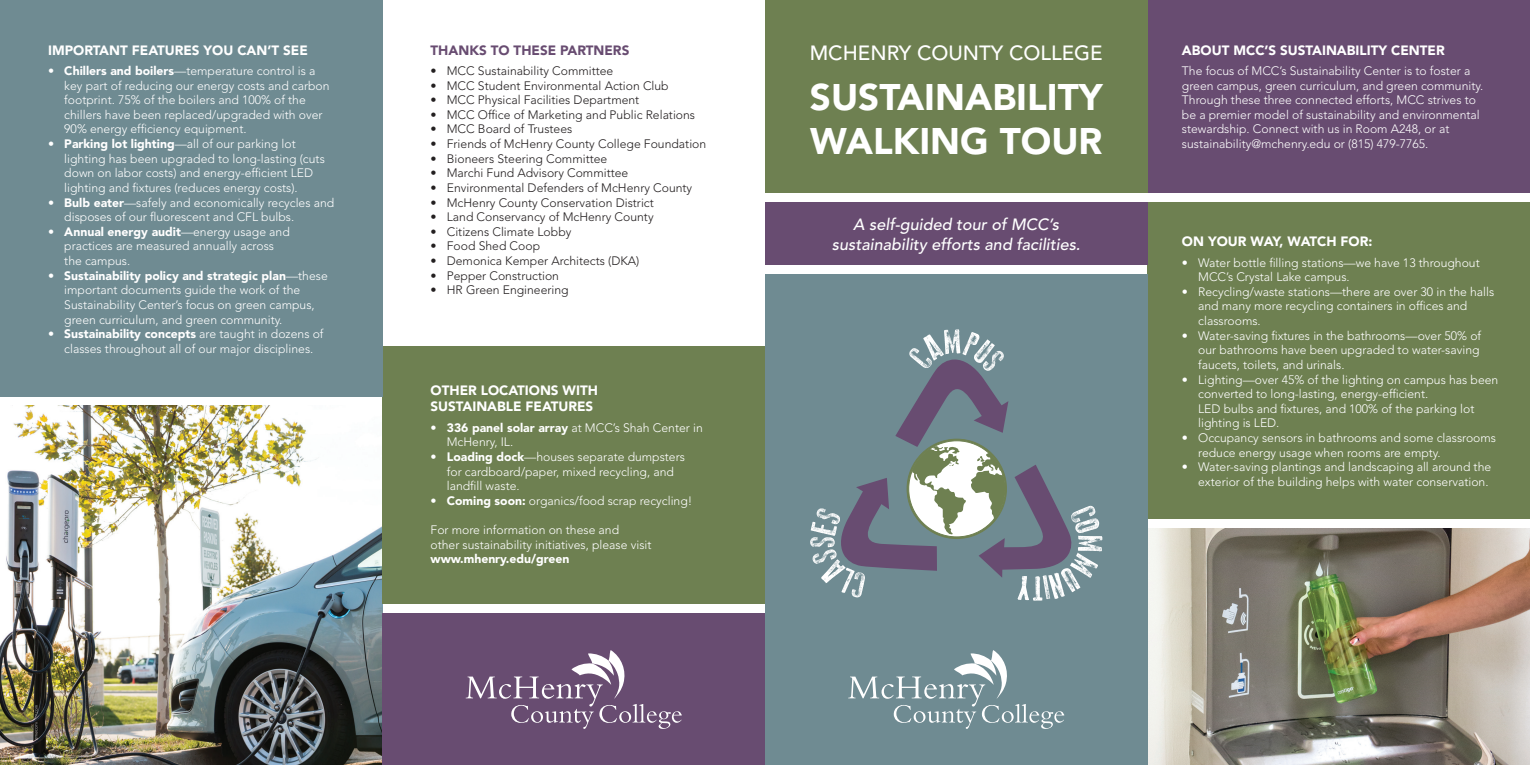
<style>
.page{position:relative;width:1530px;height:765px;background:#fff}
.page>*{position:absolute;margin:0;border:0;box-sizing:border-box;transform-origin:0 0}
.t1{font:900 36.75px/44.1px "Avenir LT Std";color:#fff}
.t2{font:500 20.5px "Avenir LT Std";color:#fff}
.t3{font:italic 500 16.25px/19.5px "Avenir LT Std";color:#fff;text-align:center}
.t4{font:900 13.5px/16.1px "Avenir LT Std";color:#fff}
.t5{font:900 13.5px "Avenir LT Std";color:#684c71}
.t6{font:300 12.25px/14.6px "Avenir LT Std";color:#fff}
.t7{font:300 12.25px "Avenir LT Std";color:#231f20}
.s1{font-weight:900}
</style>
<div class="page">
<img style="left:1148px;top:529px;width:382px;height:236px">
<img style="left:0;top:406px;width:382px;height:359px">
<div style="left:382px;top:347px;width:383px;height:257px;background:#6e8051"></div>
<div style="left:382px;top:614px;width:383px;height:151px;background:#684c71"></div>
<div style="left:1148px;top:0;width:382px;height:193px;background:#684c71"></div>
<div style="left:1148px;top:202px;width:382px;height:317px;background:#6e8051"></div>
<div style="left:765px;top:274px;width:383px;height:491px;background:#6f8b92"></div>
<div style="left:0;top:0;width:382px;height:397px;background:#6f8b92"></div>
<div style="left:765px;top:0;width:383px;height:193px;background:#6e8051"></div>
<div style="left:765px;top:202px;width:383px;height:63px;background:#684c71"></div>
<svg style="left:848px;top:650px;width:216px;height:79px"></svg>
<svg style="left:466px;top:650px;width:216px;height:79px"></svg>
<svg style="left:810px;top:329px;width:292px;height:272px"></svg>
<p class="t4" style="left:48px;top:42px;width:261px">IMPORTANT FEATURES YOU CAN’T SEE</p>
<p class="t6" style="left:64px;top:63px;width:267px;text-indent:-16px"><span class="s1">• Chillers and boilers</span>—temperature control is a key part of reducing our energy costs and carbon footprint. 75% of the boilers and 100% of the chillers have been replaced/upgraded with over 90% energy efficiency equipment.</p>
<p class="t6" style="left:64px;top:137px;width:262px;text-indent:-16px"><span class="s1">• Parking lot lighting</span>—all of our parking lot lighting has been upgraded to long-lasting (cuts down on labor costs) and energy-efficient LED lighting and fixtures (reduces energy costs).</p>
<p class="t6" style="left:64px;top:195px;width:271px;text-indent:-16px"><span class="s1">• Bulb eater</span>—safely and economically recycles and disposes of our fluorescent and CFL bulbs.</p>
<p class="t6" style="left:64px;top:224px;width:227px;text-indent:-16px"><span class="s1">• Annual energy audit</span>—energy usage and practices are measured annually across the campus.</p>
<p class="t6" style="left:64px;top:268px;width:265px;text-indent:-16px"><span class="s1">• Sustainability policy and strategic plan</span>—these important documents guide the work of the Sustainability Center’s focus on green campus, green curriculum, and green community.</p>
<p class="t6" style="left:48px;top:327px;width:277px;text-align:center"><span class="s1">• Sustainability concepts</span> are taught in dozens of classes throughout all of our major disciplines.</p>
<p class="t5" style="left:431px;top:42px;width:200px">THANKS TO THESE PARTNERS</p>
<p class="t7" style="left:431px;top:64px;width:184px">• MCC Sustainability Committee</p>
<p class="t7" style="left:431px;top:78px;width:240px">• MCC Student Environmental Action Club</p>
<p class="t7" style="left:431px;top:93px;width:210px">• MCC Physical Facilities Department</p>
<p class="t7" style="left:431px;top:107px;width:266px">• MCC Office of Marketing and Public Relations</p>
<p class="t7" style="left:431px;top:122px;width:143px">• MCC Board of Trustees</p>
<p class="t7" style="left:431px;top:137px;width:277px">• Friends of McHenry County College Foundation</p>
<p class="t7" style="left:431px;top:151px;width:178px">• Bioneers Steering Committee</p>
<p class="t7" style="left:431px;top:166px;width:199px">• Marchi Fund Advisory Committee</p>
<p class="t7" style="left:431px;top:181px;width:263px">• Environmental Defenders of McHenry County</p>
<p class="t7" style="left:431px;top:195px;width:225px">• McHenry County Conservation District</p>
<p class="t7" style="left:431px;top:210px;width:225px">• Land Conservancy of McHenry County</p>
<p class="t7" style="left:431px;top:224px;width:142px">• Citizens Climate Lobby</p>
<p class="t7" style="left:431px;top:239px;width:111px">• Food Shed Coop</p>
<p class="t7" style="left:431px;top:254px;width:210px">• Demonica Kemper Architects (DKA)</p>
<p class="t7" style="left:431px;top:268px;width:130px">• Pepper Construction</p>
<p class="t7" style="left:431px;top:283px;width:140px">• HR Green Engineering</p>
<p class="t4" style="left:431px;top:382px;width:169px">OTHER LOCATIONS WITH<br>SUSTAINABLE FEATURES</p>
<p class="t6" style="left:447px;top:420px;width:257px;text-indent:-16px"><span class="s1">• 336 panel solar array</span> at MCC’s Shah Center in<br>McHenry, IL.</p>
<p class="t6" style="left:447px;top:449px;width:240px;text-indent:-16px"><span class="s1">• Loading dock</span>—houses separate dumpsters for cardboard/paper, mixed recycling, and landfill waste.</p>
<p class="t6" style="left:431px;top:493px;width:263px"><span class="s1">• Coming soon:</span> organics/food scrap recycling!</p>
<p class="t6" style="left:431px;top:523px;width:222px">For more information on these and<br>other sustainability initiatives, please visit <span class="s1">www.mhenry.edu/green</span></p>
<p class="t2" style="left:810px;top:41px;width:294px">MCHENRY COUNTY COLLEGE</p>
<p class="t1" style="left:810px;top:75px;width:294px">SUSTAINABILITY<br>WALKING TOUR</p>
<p class="t3" style="left:832px;top:215px;width:250px">A self-guided tour of MCC’s sustainability efforts and facilities.</p>
<p class="t4" style="left:1182px;top:42px;width:264px">ABOUT MCC’S SUSTAINABILITY CENTER</p>
<p class="t6" style="left:1182px;top:63px;width:303px">The focus of MCC’s Sustainability Center is to foster a green campus, green curriculum, and green community.<br>Through these three connected efforts, MCC strives to be a premier model of sustainability and environmental stewardship. Connect with us in Room A248, or at sustainability@mchenry.edu or (815) 479-7765.</p>
<p class="t4" style="left:1182px;top:234px;width:192px">ON YOUR WAY, WATCH FOR:</p>
<p class="t6" style="left:1198px;top:255px;width:283px;text-indent:-16px">• Water bottle filling stations—we have 13 throughout<br>MCC’s Crystal Lake campus.</p>
<p class="t6" style="left:1198px;top:284px;width:298px;text-indent:-16px">• Recycling/waste stations—there are over 30 in the halls and many more recycling containers in offices and classrooms.</p>
<p class="t6" style="left:1198px;top:328px;width:284px;text-indent:-16px">• Water-saving fixtures in the bathrooms—over 50% of our bathrooms have been upgraded to water-saving faucets, toilets, and urinals.</p>
<p class="t6" style="left:1198px;top:372px;width:302px;text-indent:-16px">• Lighting—over 45% of the lighting on campus has been converted to long-lasting, energy-efficient.<br>LED bulbs and fixtures, and 100% of the parking lot lighting is LED.</p>
<p class="t6" style="left:1198px;top:431px;width:299px;text-indent:-16px">• Occupancy sensors in bathrooms and some classrooms reduce energy usage when rooms are empty.</p>
<p class="t6" style="left:1182px;top:460px;width:311px;text-align:right">• Water-saving plantings and landscaping all around the exterior of the building helps with water conservation.</p>
</div>
